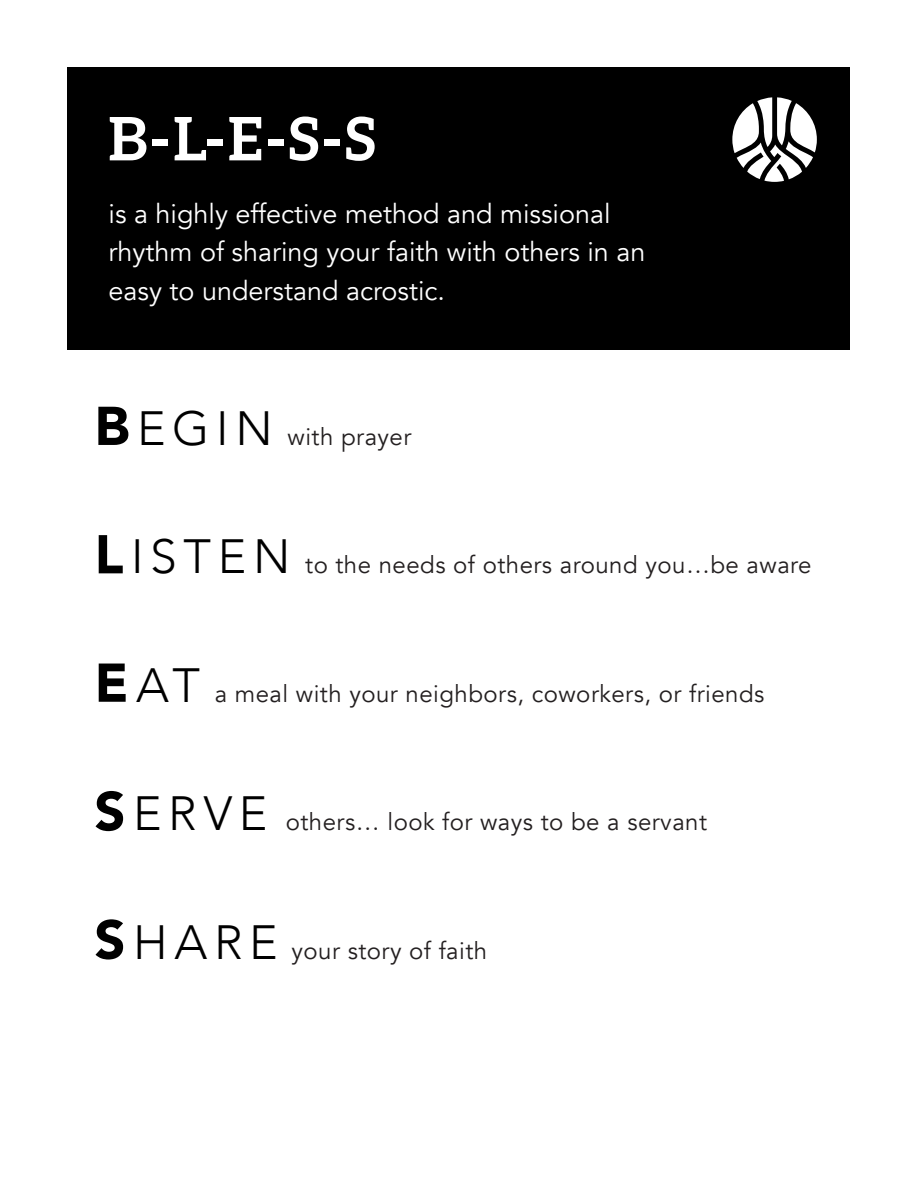
<style>
.page{position:relative;width:918px;height:1188px;background:#fff}
.page>*{position:absolute;margin:0;border:0;box-sizing:border-box;transform-origin:0 0}
.t1{font:700 60px "Aleo";color:#fff}
.t2{font:27px/38.4px "Avenir";color:#fff}
.t3{font:24px "Avenir";letter-spacing:.02em;color:#231f20}
.s1{font-weight:900;font-size:54px;color:#000}
.s2{font-weight:300;font-size:48px;color:#000}
</style>
<div class="page">
<div style="left:68px;top:68px;width:782px;height:282px;background:#000"></div>
<svg style="left:732px;top:97px;width:85px;height:85px"></svg>
<p class="t1" style="left:109px;top:104px;width:268px">B-L-E-S-S</p>
<p class="t2" style="left:109px;top:195px;width:538px">is a highly effective method and missional rhythm of sharing your faith with others in an easy to understand acrostic.</p>
<p class="t3" style="left:94px;top:422px;width:318px"><span class="s1">B</span><span class="s2">EGIN</span> with prayer</p>
<p class="t3" style="left:94px;top:551px;width:719px"><span class="s1">L</span> <span class="s2">ISTEN</span> to the needs of others around you…be aware</p>
<p class="t3" style="left:94px;top:679px;width:671px"><span class="s1">E</span><span class="s2">AT</span> a meal with your neighbors, coworkers, or friends</p>
<p class="t3" style="left:94px;top:808px;width:614px"><span class="s1">S</span> <span class="s2">ERVE</span> others… look for ways to be a servant</p>
<p class="t3" style="left:94px;top:936px;width:394px"><span class="s1">S</span> <span class="s2">HARE</span> your story of faith</p>
</div>
